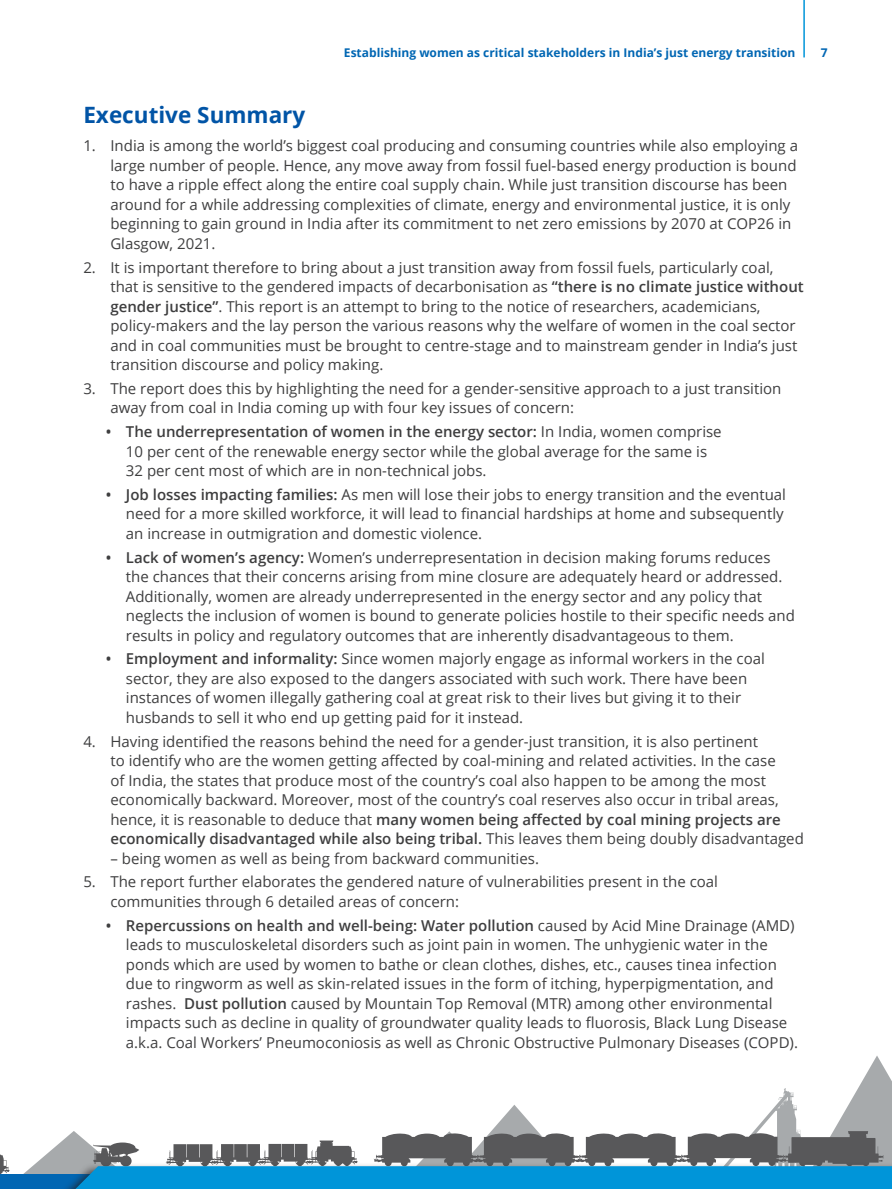
<style>
.page{position:relative;width:892px;height:1189px;background:#fff}
.page>*{position:absolute;margin:0;border:0;box-sizing:border-box;transform-origin:0 0}
.t1{font:700 22.5px "Open Sans";color:#0154a6}
.t2{font:15px/19.5px "Open Sans";color:#3e3e3f}
.t3{font:700 12px "Open Sans";color:#0166b3}
.s1{font-weight:600}
</style>
<div class="page">
<svg style="left:0;top:1154px;width:10px;height:20px"></svg>
<hr style="left:803px;top:0;width:1px;height:57px;background:#0095d9">
<svg style="left:17px;top:1056px;width:875px;height:133px"></svg>
<p class="t3" style="left:344px;top:45px;width:453px">Establishing women as critical stakeholders in India’s just energy transition</p>
<p class="t3" style="left:820px;top:45px;width:8px">7</p>
<h1 class="t1" style="left:83px;top:99px;width:223px">Executive Summary</h1>
<p class="t2" style="left:110px;top:136px;width:689px;text-indent:-27px">1. India is among the world’s biggest coal producing and consuming countries while also employing a large number of people. Hence, any move away from fossil fuel-based energy production is bound to have a ripple effect along the entire coal supply chain. While just transition discourse has been around for a while addressing complexities of climate, energy and environmental justice, it is only beginning to gain ground in India after its commitment to net zero emissions by 2070 at COP26 in Glasgow, 2021.</p>
<p class="t2" style="left:110px;top:257px;width:694px;text-indent:-27px">2. It is important therefore to bring about a just transition away from fossil fuels, particularly coal, that is sensitive to the gendered impacts of decarbonisation as <span class="s1">“there is no climate justice without gender justice”</span>. This report is an attempt to bring to the notice of researchers, academicians, policy-makers and the lay person the various reasons why the welfare of women in the coal sector and in coal communities must be brought to centre-stage and to mainstream gender in India’s just transition discourse and policy making.</p>
<p class="t2" style="left:110px;top:378px;width:672px;text-indent:-27px">3. The report does this by highlighting the need for a gender-sensitive approach to a just transition away from coal in India coming up with four key issues of concern:</p>
<p class="t2" style="left:126px;top:421px;width:597px;text-indent:-20px"><span class="s1">• The underrepresentation of women in the energy sector:</span> In India, women comprise<br>10 per cent of the renewable energy sector while the global average for the same is<br>32 per cent most of which are in non-technical jobs.</p>
<p class="t2" style="left:126px;top:484px;width:661px;text-indent:-20px"><span class="s1">• Job losses impacting families:</span> As men will lose their jobs to energy transition and the eventual need for a more skilled workforce, it will lead to financial hardships at home and subsequently an increase in outmigration and domestic violence.</p>
<p class="t2" style="left:126px;top:547px;width:670px;text-indent:-20px"><span class="s1">• Lack of women’s agency:</span> Women’s underrepresentation in decision making forums reduces the chances that their concerns arising from mine closure are adequately heard or addressed.<br>Additionally, women are already underrepresented in the energy sector and any policy that neglects the inclusion of women is bound to generate policies hostile to their specific needs and results in policy and regulatory outcomes that are inherently disadvantageous to them.</p>
<p class="t2" style="left:126px;top:649px;width:640px;text-indent:-20px"><span class="s1">• Employment and informality:</span> Since women majorly engage as informal workers in the coal sector, they are also exposed to the dangers associated with such work. There have been instances of women illegally gathering coal at great risk to their lives but giving it to their husbands to sell it who end up getting paid for it instead.</p>
<p class="t2" style="left:110px;top:731px;width:694px;text-indent:-27px">4. Having identified the reasons behind the need for a gender-just transition, it is also pertinent<br>to identify who are the women getting affected by coal-mining and related activities. In the case<br>of India, the states that produce most of the country’s coal also happen to be among the most economically backward. Moreover, most of the country’s coal reserves also occur in tribal areas, hence, it is reasonable to deduce that <span class="s1">many women being affected by coal mining projects are economically disadvantaged while also being tribal.</span> This leaves them being doubly disadvantaged</p>
<p class="t2" style="left:110px;top:848px;width:430px">– being women as well as being from backward communities.</p>
<p class="t2" style="left:110px;top:872px;width:609px;text-indent:-27px">5. The report further elaborates the gendered nature of vulnerabilities present in the coal communities through 6 detailed areas of concern:</p>
<p class="t2" style="left:126px;top:915px;width:673px;text-indent:-20px"><span class="s1">• Repercussions on health and well-being: Water pollution</span> caused by Acid Mine Drainage (AMD) leads to musculoskeletal disorders such as joint pain in women. The unhygienic water in the ponds which are used by women to bathe or clean clothes, dishes, etc., causes tinea infection due to ringworm as well as skin-related issues in the form of itching, hyperpigmentation, and rashes. <span class="s1">Dust pollution</span> caused by Mountain Top Removal (MTR) among other environmental impacts such as decline in quality of groundwater quality leads to fluorosis, Black Lung Disease a.k.a. Coal Workers’ Pneumoconiosis as well as Chronic Obstructive Pulmonary Diseases (COPD).</p>
</div>
